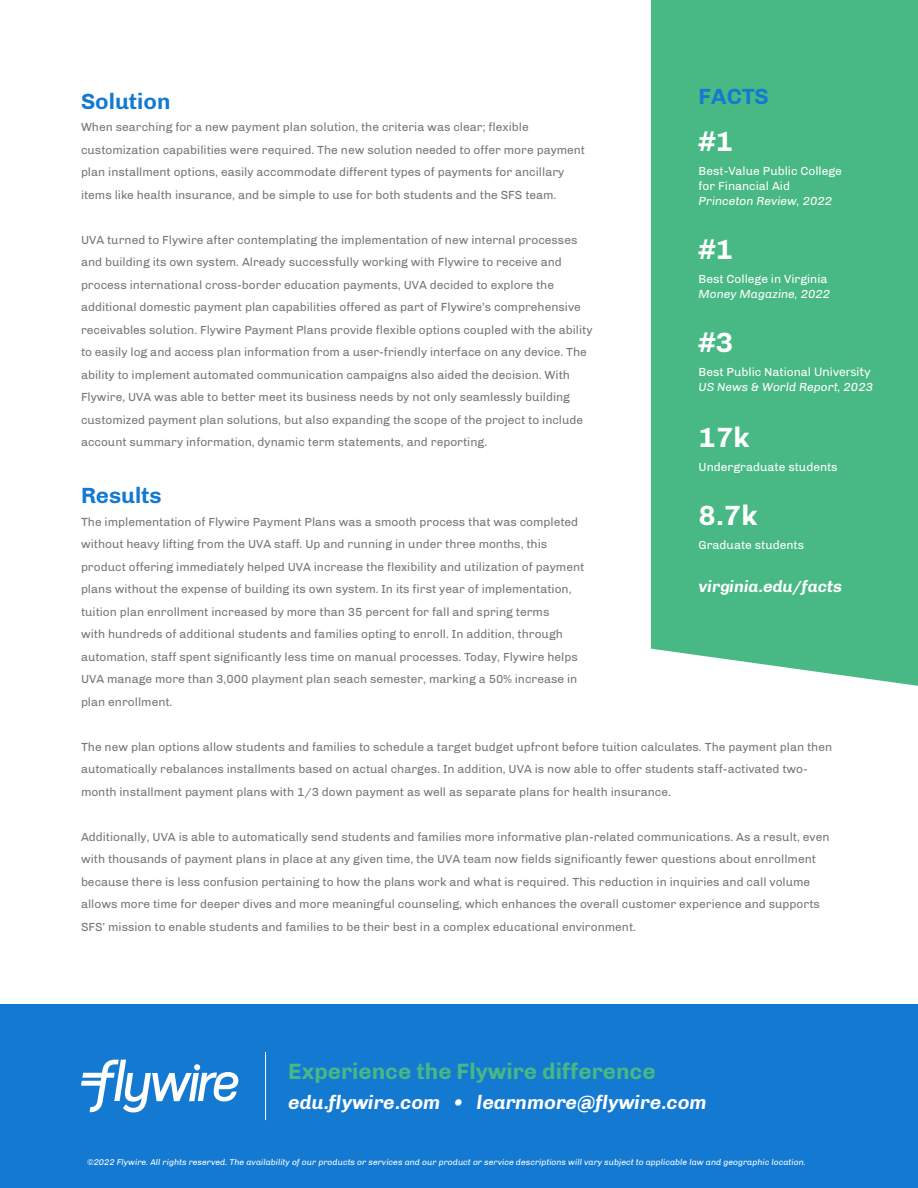
<style>
.page{position:relative;width:918px;height:1188px;background:#fff}
.page>*{position:absolute;margin:0;border:0;box-sizing:border-box;transform-origin:0 0}
.t1{font:700 28.5px "Chivo";color:#fff}
.t2{font:700 22.65px "Chivo";color:#48b885}
.t3{font:700 22.5px "Chivo";color:#147ad1}
.t4{font:italic 700 19.65px "Chivo";color:#fff}
.t5{font:italic 700 16.5px "Chivo";color:#fff}
.t6{font:12px/22.5px "Chivo";color:#77787b}
.t7{font:12px/15px "Chivo";color:#fff}
.t8{font:italic 12px/15px "Chivo";color:#fff}
.t9{font:italic 8.55px "Chivo";color:#fff}
.s1{font-style:normal}
.s2{font-family:"Rubik";font-style:normal}
</style>
<div class="page">
<div style="left:0;top:1004px;width:918px;height:184px;background:#147ad1"></div>
<svg style="left:81px;top:1060px;width:157px;height:52px"></svg>
<hr style="left:265px;top:1052px;width:1px;height:68px;background:#fff">
<div style="left:651px;top:0;width:267px;height:686px;background:#48b985"></div>
<h3 class="t3" style="left:699px;top:83px;width:72px">FACTS</h3>
<h1 class="t1" style="left:699px;top:125px;width:36px">#1</h1>
<p class="t7" style="left:699px;top:164px;width:145px">Best-Value Public College for Financial Aid</p>
<p class="t8" style="left:699px;top:194px;width:135px">Princeton Review, 2022</p>
<h1 class="t1" style="left:699px;top:233px;width:36px">#1</h1>
<p class="t7" style="left:699px;top:272px;width:130px">Best College in Virginia</p>
<p class="t8" style="left:699px;top:287px;width:133px">Money Magazine, 2022</p>
<h1 class="t1" style="left:699px;top:326px;width:36px">#3</h1>
<p class="t8" style="left:699px;top:365px;width:176px"><span class="s1">Best Public National</span> <span class="s2">University<br></span>US News &amp; World Report, 2023</p>
<h1 class="t1" style="left:699px;top:420px;width:52px">17k</h1>
<p class="t7" style="left:699px;top:459px;width:140px">Undergraduate students</p>
<h1 class="t1" style="left:699px;top:498px;width:60px">8.7k</h1>
<p class="t7" style="left:699px;top:537px;width:107px">Graduate students</p>
<h3 class="t5" style="left:699px;top:577px;width:145px">virginia.edu/facts</h3>
<h3 class="t3" style="left:81px;top:88px;width:91px">Solution</h3>
<p class="t6" style="left:81px;top:116px;width:506px">When searching for a new payment plan solution, the criteria was clear; flexible customization capabilities were required. The new solution needed to offer more payment plan installment options, easily accommodate different types of payments for ancillary items like health insurance, and be simple to use for both students and the SFS team.</p>
<p class="t6" style="left:81px;top:228px;width:513px">UVA turned to Flywire after contemplating the implementation of new internal processes and building its own system. Already successfully working with Flywire to receive and process international cross-border education payments, UVA decided to explore the additional domestic payment plan capabilities offered as part of Flywire’s comprehensive receivables solution. Flywire Payment Plans provide flexible options coupled with the ability to easily log and access plan information from a user-friendly interface on any device. The ability to implement automated communication campaigns also aided the decision. With Flywire, UVA was able to better meet its business needs by not only seamlessly building customized payment plan solutions, but also expanding the scope of the project to include account summary information, dynamic term statements, and reporting.</p>
<h3 class="t3" style="left:81px;top:482px;width:82px">Results</h3>
<p class="t6" style="left:81px;top:510px;width:505px">The implementation of Flywire Payment Plans was a smooth process that was completed without heavy lifting from the UVA staff. Up and running in under three months, this product offering immediately helped UVA increase the flexibility and utilization of payment plans without the expense of building its own system. In its first year of implementation, tuition plan enrollment increased by more than 35 percent for fall and spring terms<br>with hundreds of additional students and families opting to enroll. In addition, through automation, staff spent significantly less time on manual processes. Today, Flywire helps UVA manage more than 3,000 playment plan seach semester, marking a 50% increase in plan enrollment.</p>
<p class="t6" style="left:81px;top:735px;width:753px">The new plan options allow students and families to schedule a target budget upfront before tuition calculates. The payment plan then automatically rebalances installments based on actual charges. In addition, UVA is now able to offer students staff-activated two&shy;month installment payment plans with 1/3 down payment as well as separate plans for health insurance.</p>
<p class="t6" style="left:81px;top:825px;width:750px">Additionally, UVA is able to automatically send students and families more informative plan-related communications. As a result, even with thousands of payment plans in place at any given time, the UVA team now fields significantly fewer questions about enrollment because there is less confusion pertaining to how the plans work and what is required. This reduction in inquiries and call volume allows more time for deeper dives and more meaningful counseling, which enhances the overall customer experience and supports SFS’ mission to enable students and families to be their best in a complex educational environment.</p>
<h2 class="t2" style="left:288px;top:1057px;width:369px">Experience the Flywire difference</h2>
<h3 class="t4" style="left:288px;top:1091px;width:420px">edu.flywire.com • learnmore@flywire.com</h3>
<p class="t9" style="left:87px;top:1157px;width:720px">©2022 Flywire. All rights reserved. The availability of our products or services and our product or service descriptions will vary subject to applicable law and geographic location.</p>
</div>
